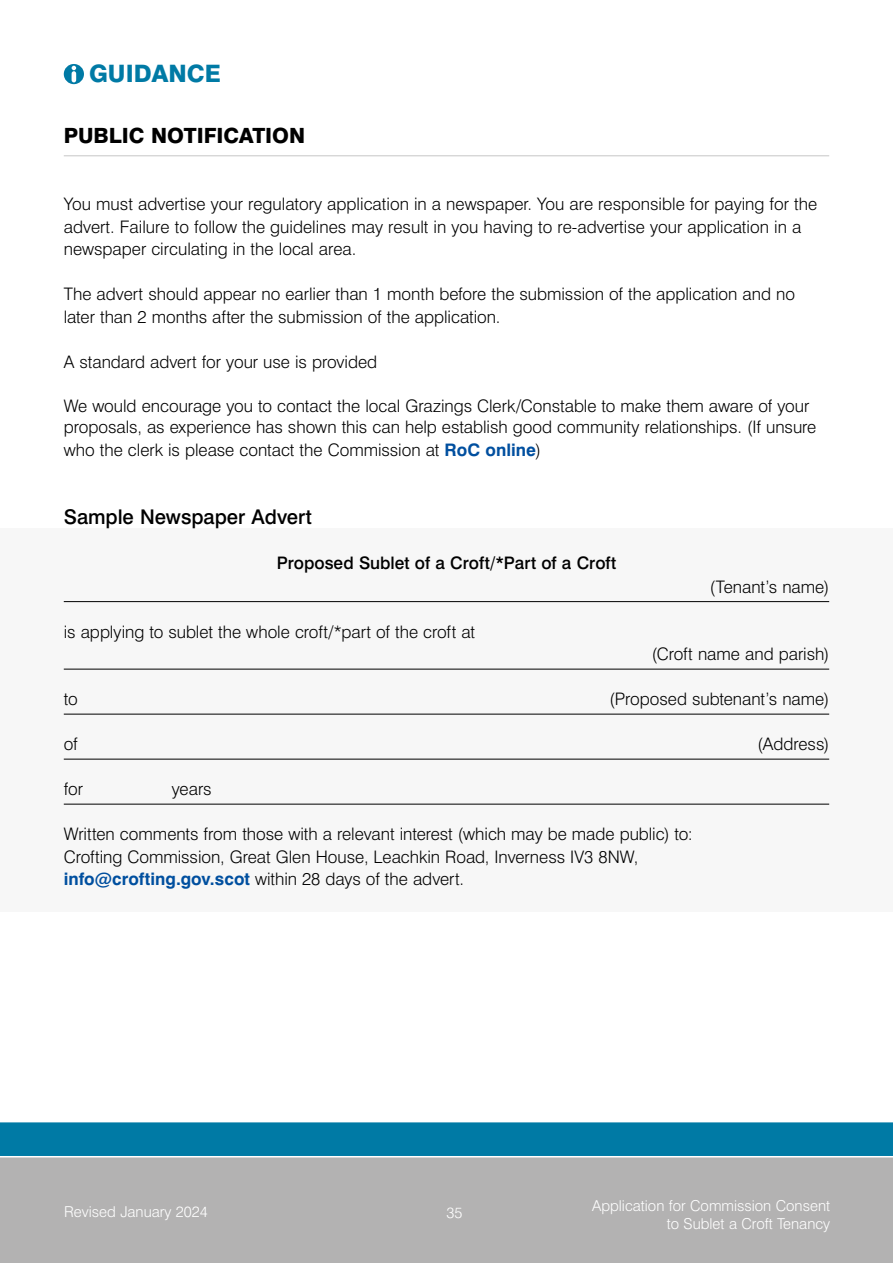
<style>
.page{position:relative;width:893px;height:1263px;background:#fff}
.page>*{position:absolute;margin:0;border:0;box-sizing:border-box;transform-origin:0 0}
.t1{font:800 24px "Swiss 721 BT";color:#007aa5}
.Question{font:800 21px "Swiss 721 BT";letter-spacing:-.005em;color:#000}
.Body{font:500 20.25px "Swiss 721 BT";color:#000}
.Body-2{font:300 17.25px/22.5px "Swiss 721 BT";color:#000}
.Body-3{font:500 17.25px "Swiss 721 BT";color:#000}
.t2{font:300 15px/18px "Swiss 721 BT";color:#fff;text-align:right}
.s1{font-weight:700;color:#004f9f}
</style>
<div class="page">
<div style="left:0;top:1157px;width:893px;height:106px;background:#b3b2b2"></div>
<div style="left:0;top:1122px;width:893px;height:34px;background:#007aa5"></div>
<svg style="left:64px;top:64px;width:20px;height:20px"></svg>
<svg style="left:72px;top:66px;width:4px;height:16px"></svg>
<div style="left:0;top:529px;width:893px;height:383px;background:#f7f7f7"></div>
<hr style="left:64px;top:155px;width:765px;height:1px;background:#c6c6c6">
<hr style="left:64px;top:601px;width:765px;height:1px;background:#000">
<hr style="left:64px;top:669px;width:765px;height:1px;background:#000">
<hr style="left:64px;top:714px;width:765px;height:1px;background:#000">
<hr style="left:64px;top:759px;width:765px;height:1px;background:#000">
<hr style="left:64px;top:804px;width:765px;height:1px;background:#000">
<h1 class="t1" style="left:89px;top:59px;width:133px">GUIDANCE</h1>
<p class="Question" style="left:64px;top:122px;width:243px">PUBLIC NOTIFICATION</p>
<p class="Body-2" style="left:64px;top:193px;width:755px">You must advertise your regulatory application in a newspaper. You are responsible for paying for the advert. Failure to follow the guidelines may result in you having to re-advertise your application in a newspaper circulating in the local area.</p>
<p class="Body-2" style="left:64px;top:283px;width:733px">The advert should appear no earlier than 1 month before the submission of the application and no later than 2 months after the submission of the application.</p>
<p class="Body-2" style="left:64px;top:350px;width:315px">A standard advert for your use is provided</p>
<p class="Body-2" style="left:64px;top:394px;width:754px">We would encourage you to contact the local Grazings Clerk/Constable to make them aware of your proposals, as experience has shown this can help establish good community relationships. (If unsure who the clerk is please contact the Commission at <span class="s1">RoC online</span>)</p>
<p class="Body" style="left:64px;top:504px;width:250px">Sample Newspaper Advert</p>
<p class="Body-3" style="left:277px;top:552px;width:341px">Proposed Sublet of a Croft/*Part of a Croft</p>
<p class="Body-2" style="left:64px;top:620px;width:413px">is applying to sublet the whole croft/*part of the croft at</p>
<p class="Body-2" style="left:710px;top:575px;width:121px">(Tenant’s name)</p>
<p class="Body-2" style="left:652px;top:643px;width:179px">(Croft name and parish)</p>
<p class="Body-2" style="left:64px;top:688px;width:15px">to</p>
<p class="Body-2" style="left:609px;top:688px;width:221px">(Proposed subtenant’s name)</p>
<p class="Body-2" style="left:64px;top:733px;width:15px">of</p>
<p class="Body-2" style="left:758px;top:733px;width:73px">(Address)</p>
<p class="Body-2" style="left:64px;top:778px;width:21px">for</p>
<p class="Body-2" style="left:172px;top:778px;width:41px">years</p>
<p class="Body-2" style="left:64px;top:823px;width:630px">Written comments from those with a relevant interest (which may be made public) to:<br>Crofting Commission, Great Glen House, Leachkin Road, Inverness IV3 8NW, <span class="s1">info@crofting.gov.scot</span> within 28 days of the advert.</p>
<p class="t2" style="left:64px;top:1203px;width:145px">Revised January 2024</p>
<p class="t2" style="left:592px;top:1196px;width:239px">Application for Commission Consent to Sublet a Croft Tenancy</p>
<p class="t2" style="left:447px;top:1203px;width:17px">35</p>
</div>
